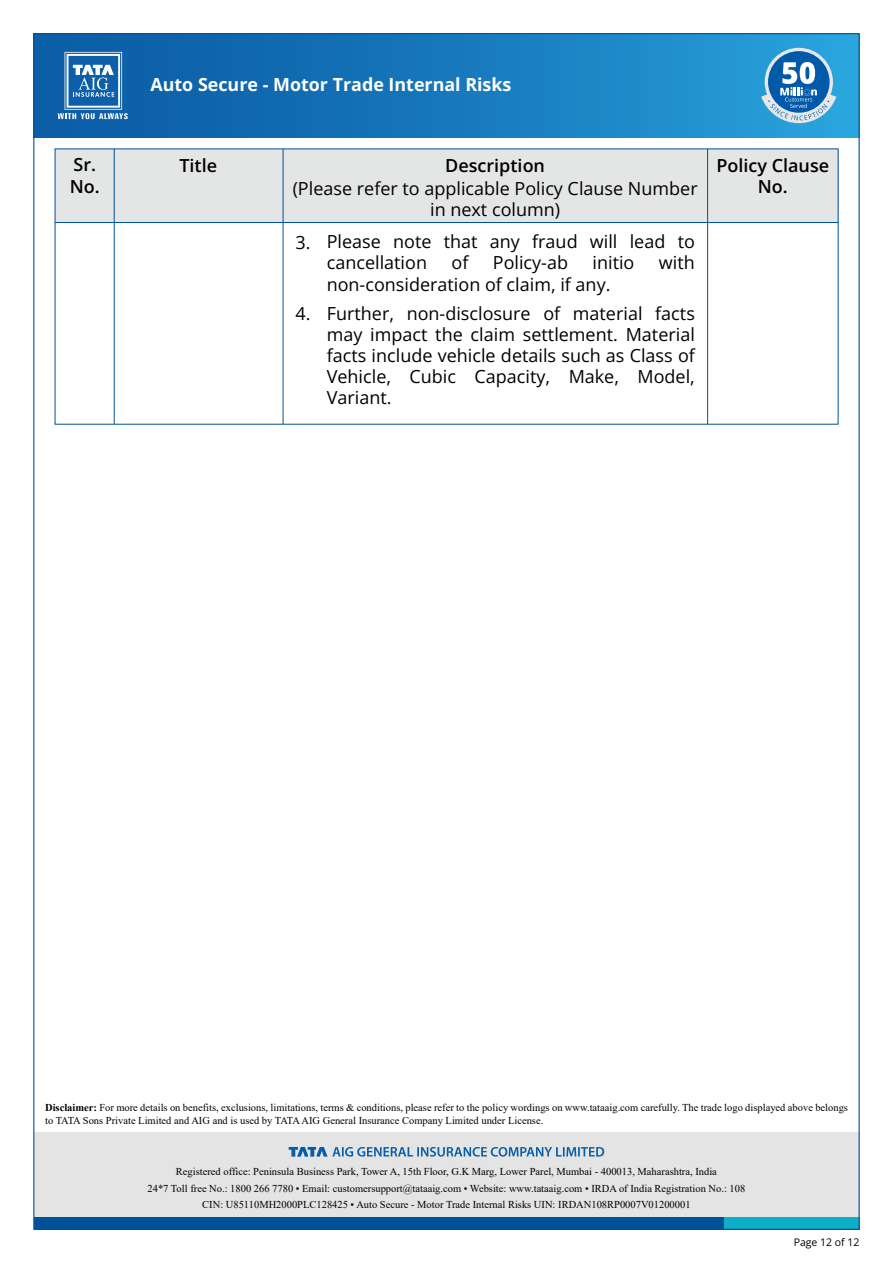
<style>
.page{position:relative;width:893px;height:1263px;background:#fff}
.page>*{position:absolute;margin:0;border:0;box-sizing:border-box;transform-origin:0 0}
.t1{font:18px/21px "Open Sans";color:#000;text-align:center}
.t2{font:600 18px/21.6px "Open Sans";color:#000;text-align:center}
.t3{font:700 18px "Open Sans";color:#fff}
.t4{font:10.5px/16.5px "Times New Roman";color:#000;text-align:center}
.t5{font:10.5px "Open Sans";color:#000}
.s1{font-weight:700}
</style>
<div class="page">
<div style="left:34px;top:1132px;width:825px;height:97px;background:#e3e4e3"></div>
<svg style="left:289px;top:1147px;width:315px;height:9px"></svg>
<div style="left:34px;top:34px;width:825px;height:103px;background:linear-gradient(to right,#0856a1,#28a1db)"></div>
<svg style="left:58px;top:52px;width:70px;height:67px;background:#4b88be"></svg>
<div style="left:34px;top:1217px;width:697px;height:12px;background:#005298"></div>
<div style="left:724px;top:1217px;width:135px;height:12px;background:#0eadc8"></div>
<svg style="left:765px;top:48px;width:68px;height:68px"></svg>
<div style="left:768px;top:51px;width:62px;height:62px;background:#005aa9;border-radius:50%"></div>
<svg style="left:761px;top:62px;width:75px;height:61px"></svg>
<div style="left:55px;top:149px;width:783px;height:73px;background:#e4e5e5"></div>
<hr style="left:707px;top:149px;width:1px;height:275px;background:#005298">
<hr style="left:283px;top:149px;width:1px;height:275px;background:#005298">
<hr style="left:114px;top:149px;width:1px;height:275px;background:#005298">
<hr style="left:55px;top:222px;width:783px;height:1px;background:#005298">
<h1 class="t3" style="left:150px;top:71px;width:363px">Auto Secure - Motor Trade Internal Risks</h1>
<h1 class="t2" style="left:73px;top:153px;width:24px">Sr.</h1>
<h1 class="t2" style="left:179px;top:154px;width:39px">Title</h1>
<h1 class="t2" style="left:70px;top:175px;width:32px">No.</h1>
<h1 class="t2" style="left:445px;top:154px;width:101px">Description</h1>
<h1 class="t1" style="left:293px;top:177px;width:407px;line-height:21.6px">(Please refer to applicable Policy Clause Number in next column)</h1>
<h1 class="t1" style="left:327px;top:231px;width:370px;text-align:left;text-indent:-31px">3. Please note that any fraud will lead to cancellation</h1>
<h1 class="t1" style="left:452px;top:252px;width:18px">of</h1>
<h1 class="t1" style="left:493px;top:252px;width:77px">Policy-ab</h1>
<h1 class="t1" style="left:593px;top:252px;width:43px">initio</h1>
<h1 class="t1" style="left:659px;top:252px;width:37px">with</h1>
<h1 class="t1" style="left:327px;top:273px;width:285px">non-consideration of claim, if any.</h1>
<h1 class="t1" style="left:327px;top:302px;width:370px;text-align:justify;text-indent:-31px">4. Further, non-disclosure of material facts may impact the claim settlement. Material facts include vehicle details such as Class of Vehicle, Cubic Capacity, Make, Model, Variant.</h1>
<h1 class="t2" style="left:716px;top:154px;width:114px">Policy Clause<br>No.</h1>
<p class="t4" style="left:45px;top:1101px;width:804px;line-height:12.6px;text-align:left"><span class="s1">Disclaimer:</span> For more details on benefits, exclusions, limitations, terms &amp; conditions, please refer to the policy wordings on www.tataaig.com carefully. The trade logo displayed above belongs to TATA Sons Private Limited and AIG and is used by TATA AIG General Insurance Company Limited under License.</p>
<p class="t4" style="left:148px;top:1163px;width:599px">Registered office: Peninsula Business Park, Tower A, 15th Floor, G.K Marg, Lower Parel, Mumbai - 400013, Maharashtra, India<br>24*7 Toll free No.: 1800 266 7780 • Email: customersupport@tataaig.com • Website: www.tataaig.com • IRDA of India Registration No.: 108<br>CIN: U85110MH2000PLC128425 • Auto Secure - Motor Trade Internal Risks UIN: IRDAN108RP0007V01200001</p>
<p class="t5" style="left:794px;top:1234px;width:67px">Page 12 of 12</p>
</div>
